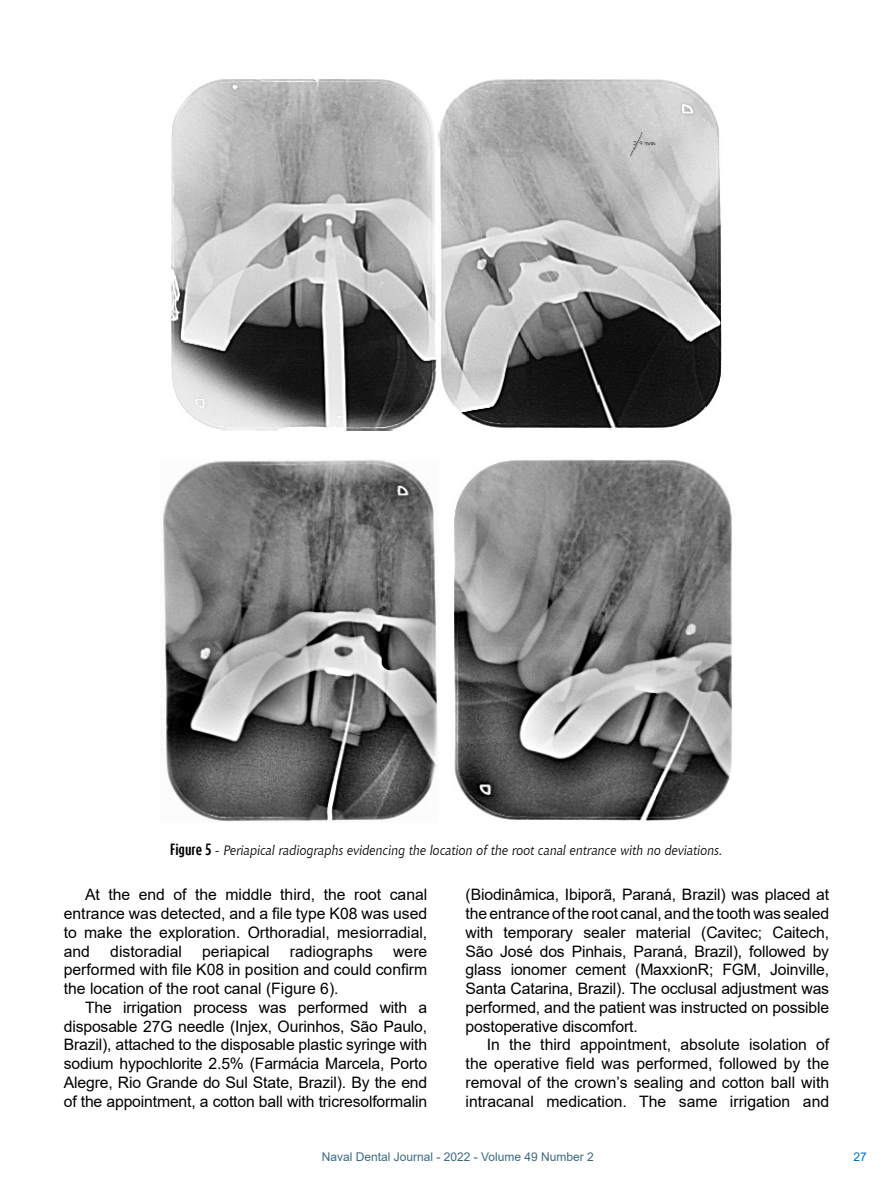
<style>
.page{position:relative;width:893px;height:1191px;background:#fff}
.page>*{position:absolute;margin:0;border:0;box-sizing:border-box;transform-origin:0 0}
.t1{font:15.75px/18.8px "Arial";color:#000;text-align:justify}
.t2{font:italic 13.5px "Chianti OSFBT";color:#000}
.t3{font:12px "Arial";color:#3e6a7e}
.t4{font:12px "Arial";color:#0072bb}
.s1{font-family:"Dax Compact";font-weight:700;font-style:normal}
</style>
<div class="page">
<img style="left:172px;top:79px;width:549px;height:352px">
<img style="left:161px;top:459px;width:276px;height:362px">
<img style="left:454px;top:459px;width:278px;height:362px">
<p class="t2" style="left:170px;top:842px;width:554px"><span class="s1">Figure 5</span> - Periapical radiographs evidencing the location of the root canal entrance with no deviations.</p>
<p class="t1" style="left:64px;top:885px;width:365px;text-indent:21px">At the end of the middle third, the root canal entrance was detected, and a file type K08 was used to make the exploration. Orthoradial, mesiorradial, and</p>
<p class="t1" style="left:466px;top:885px;width:365px">(Biodinâmica, Ibiporã, Paraná, Brazil) was placed at the entrance of the root canal, and the tooth was sealed with temporary sealer material (Cavitec; Caitech, São José dos Pinhais, Paraná, Brazil), followed by glass ionomer cement (MaxxionR; FGM, Joinville, Santa Catarina, Brazil). The occlusal adjustment was performed, and the patient was instructed on possible postoperative discomfort.</p>
<p class="t1" style="left:466px;top:1035px;width:365px;text-indent:21px">In the third appointment, absolute isolation of the operative field was performed, followed by the removal of the crown’s sealing and cotton ball with intracanal medication. The same irrigation and</p>
<p class="t1" style="left:110px;top:941px;width:73px">distoradial</p>
<p class="t1" style="left:202px;top:941px;width:69px">periapical</p>
<p class="t1" style="left:290px;top:941px;width:85px">radiographs</p>
<p class="t1" style="left:64px;top:941px;width:365px;text-indent:329px">were performed with file K08 in position and could confirm the location of the root canal (Figure 6).</p>
<p class="t1" style="left:64px;top:998px;width:365px;text-indent:21px">The irrigation process was performed with a disposable 27G needle (Injex, Ourinhos, São Paulo, Brazil), attached to the disposable plastic syringe with sodium hypochlorite 2.5% (Farmácia Marcela, Porto Alegre, Rio Grande do Sul State, Brazil). By the end of the appointment, a cotton ball with tricresolformalin</p>
<p class="t3" style="left:322px;top:1148px;width:274px">Naval Dental Journal - 2022 - Volume 49 Number 2</p>
<p class="t4" style="left:853px;top:1148px;width:15px">27</p>
</div>
